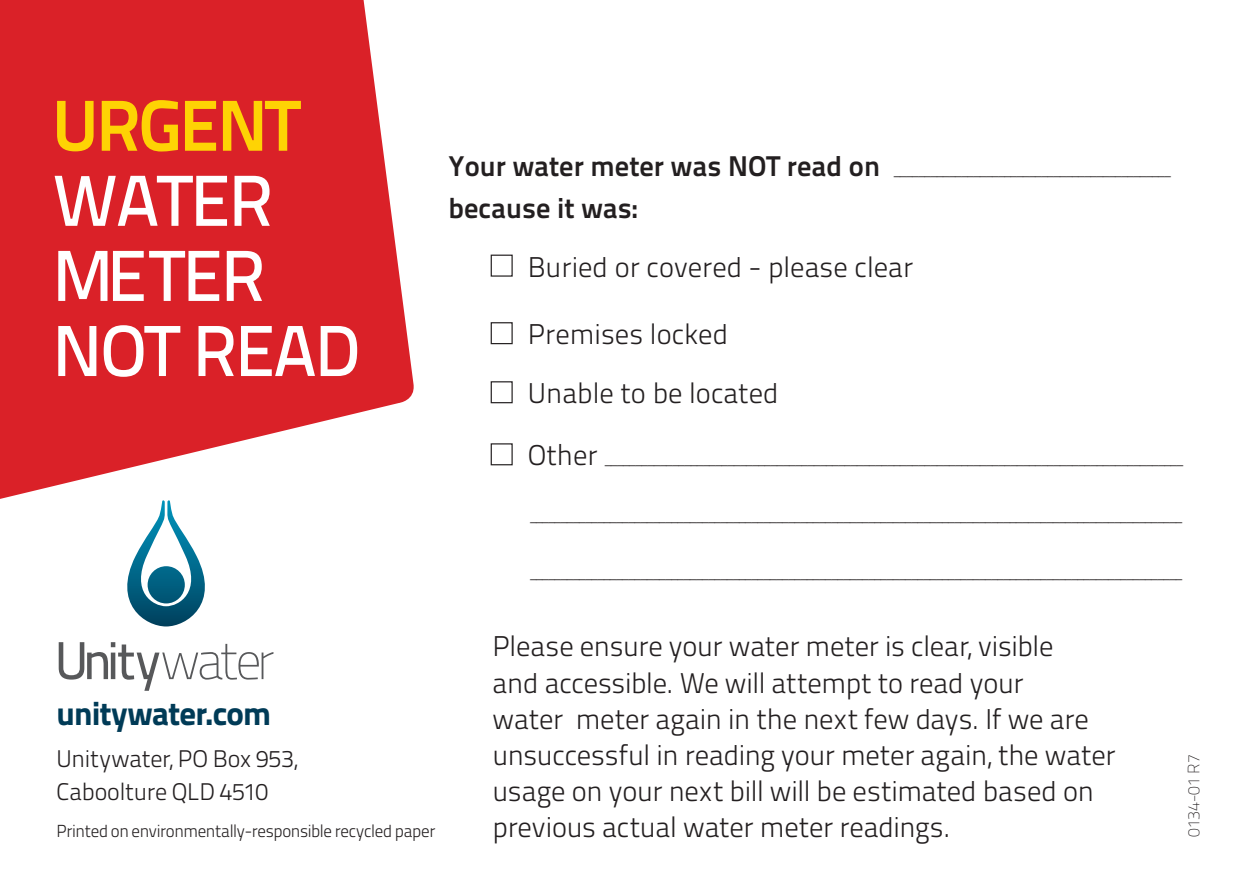
<style>
.page{position:relative;width:1260px;height:896px;background:#fff}
.page>*{position:absolute;margin:0;border:0;box-sizing:border-box;transform-origin:0 0}
.t1{font:72px/75px "Titillium Text 25 L 600 wt";letter-spacing:-.03em;color:#fff}
.t2{font:72px "Titillium Text 25 L 800 wt";letter-spacing:-.03em;color:#fed304}
.t3{font:33px "Titillium Text 25 L 999 wt";letter-spacing:-.02em;color:#003b57}
.t4{font:28.5px/36px "Titillium Text 25 L 250 wt";letter-spacing:-.005em;color:#231f20}
.t5{font:28.5px/59.1px "Titillium Text 14 L 250 wt";color:#231f20}
.t6{font:28.5px "Titillium Text 25 L 800 wt";color:#231f20}
.t7{font:24px/33px "Titillium Text 25 L 250 wt";letter-spacing:-.005em;color:#231f20}
.t8{font:17.4px "Titillium Text 25 L 250 wt";letter-spacing:-.02em;color:#231f20}
.t9{font:16.5px "Titillium Text 25 L 1 wt";color:#231f20}
.t10{font:15px "Titillium Text 14 L 250 wt";color:#231f20}
.s1{font-family:"Titillium Text 25 L 800 wt";font-size:28.5px}
.s2{font-size:28.5px}
</style>
<div class="page">
<svg style="left:0;top:0;width:414px;height:499px;background:#df4147"></svg>
<div style="left:491px;top:254px;width:22px;height:22px;border:1px solid #231f20"></div>
<div style="left:491px;top:322px;width:22px;height:22px;border:1px solid #231f20"></div>
<div style="left:491px;top:381px;width:22px;height:22px;border:1px solid #231f20"></div>
<div style="left:491px;top:443px;width:22px;height:22px;border:1px solid #231f20"></div>
<svg style="left:59px;top:642px;width:214px;height:48px"></svg>
<svg style="left:127px;top:500px;width:78px;height:126px"></svg>
<h1 class="t2" style="left:52px;top:70px;width:249px">URGENT</h1>
<h1 class="t1" style="left:52px;top:159px;width:310px">WATER<br>METER<br>NOT READ</h1>
<p class="t10" style="left:449px;top:161px;width:725px"><span class="s1">Your water meter was NOT read on</span> _____________________________________________</p>
<h3 class="t6" style="left:449px;top:185px;width:191px">because it was:</h3>
<h3 class="t5" style="left:528px;top:237px;width:387px">Buried or covered - please clear</h3>
<h3 class="t5" style="left:528px;top:304px;width:252px">Premises locked<br>Unable to be located</h3>
<p class="t10" style="left:528px;top:451px;width:658px"><span class="s2">Other</span> ______________________________________________________________________________________________</p>
<p class="t10" style="left:530px;top:508px;width:655px">__________________________________________________________________________________________________________</p>
<h2 class="t3" style="left:57px;top:687px;width:216px">unitywater.com</h2>
<h3 class="t7" style="left:57px;top:740px;width:243px">Unitywater, PO Box 953,<br>Caboolture Qld 4510</h3>
<p class="t8" style="left:57px;top:817px;width:380px">Printed on environmentally-responsible recycled paper</p>
<p class="t10" style="left:530px;top:565px;width:655px">__________________________________________________________________________________________________________</p>
<p class="t4" style="left:492px;top:626px;width:624px">Please ensure your water meter is clear, visible<br>and accessible. We will attempt to read your<br>water meter again in the next few days. If we are unsuccessful in reading your meter again, the water usage on your next bill will be estimated based on previous actual water meter readings.</p>
<p class="t9" style="left:1182px;top:836px;width:84px;rotate:-90deg">0134-01 R7</p>
</div>
